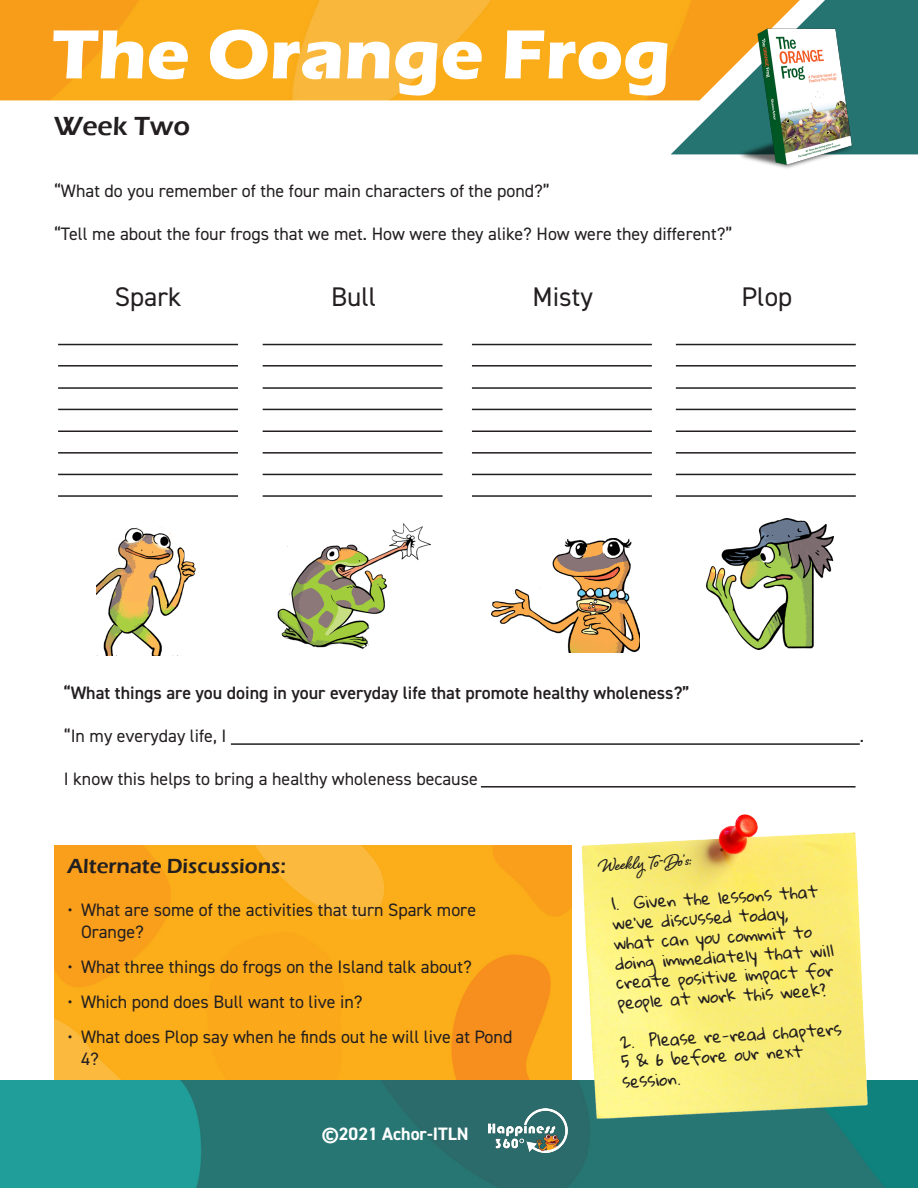
<style>
.page{position:relative;width:918px;height:1188px;background:#fff}
.page>*{position:absolute;margin:0;border:0;box-sizing:border-box;transform-origin:0 0}
.t1{font:700 72px "Eras ITC";color:#fff}
.t2{font:27px "DIN2014";color:#231f20}
.t3{font:600 27px "Eras ITC";color:#231f20}
.t4{font:700 22.65px "Shelby";color:#231f20}
.t5{font:600 21px "Eras ITC";color:#231f20}
.t6{font:18px/21.6px "DIN2014";color:#231f20}
.t7{font:600 18px "DIN2014";color:#231f20}
.t8{font:700 18px "DIN2014";color:#fff}
.t9{font:16.5px/19.8px "Gloria Hallelujah";color:#231f20}
.s1{color:#fff}
</style>
<div class="page">
<img style="left:0;top:1080px;width:918px;height:108px">
<img style="left:0;top:0;width:671px;height:100px">
<img style="left:671px;top:0;width:247px;height:154px">
<img style="left:489px;top:1108px;width:79px;height:44px">
<img style="left:54px;top:845px;width:518px;height:235px">
<img style="left:738px;top:29px;width:116px;height:140px">
<img style="left:277px;top:523px;width:153px;height:126px">
<img style="left:492px;top:539px;width:148px;height:114px">
<img style="left:706px;top:518px;width:128px;height:132px">
<img style="left:96px;top:527px;width:99px;height:128px">
<img style="left:577px;top:814px;width:301px;height:329px">
<hr style="left:58px;top:344px;width:180px;height:1px;background:#231f20">
<hr style="left:263px;top:344px;width:180px;height:1px;background:#231f20">
<hr style="left:472px;top:344px;width:180px;height:1px;background:#231f20">
<hr style="left:676px;top:344px;width:180px;height:1px;background:#231f20">
<hr style="left:58px;top:365px;width:180px;height:2px;background:#231f20">
<hr style="left:263px;top:365px;width:180px;height:2px;background:#231f20">
<hr style="left:472px;top:365px;width:180px;height:2px;background:#231f20">
<hr style="left:676px;top:365px;width:180px;height:2px;background:#231f20">
<hr style="left:58px;top:387px;width:180px;height:2px;background:#231f20">
<hr style="left:263px;top:387px;width:180px;height:2px;background:#231f20">
<hr style="left:472px;top:387px;width:180px;height:2px;background:#231f20">
<hr style="left:676px;top:387px;width:180px;height:2px;background:#231f20">
<hr style="left:58px;top:409px;width:180px;height:1px;background:#231f20">
<hr style="left:263px;top:409px;width:180px;height:1px;background:#231f20">
<hr style="left:472px;top:409px;width:180px;height:1px;background:#231f20">
<hr style="left:676px;top:409px;width:180px;height:1px;background:#231f20">
<hr style="left:58px;top:431px;width:180px;height:1px;background:#231f20">
<hr style="left:263px;top:431px;width:180px;height:1px;background:#231f20">
<hr style="left:472px;top:431px;width:180px;height:1px;background:#231f20">
<hr style="left:676px;top:431px;width:180px;height:1px;background:#231f20">
<hr style="left:58px;top:452px;width:180px;height:2px;background:#231f20">
<hr style="left:263px;top:452px;width:180px;height:2px;background:#231f20">
<hr style="left:472px;top:452px;width:180px;height:2px;background:#231f20">
<hr style="left:676px;top:452px;width:180px;height:2px;background:#231f20">
<hr style="left:58px;top:474px;width:180px;height:1px;background:#231f20">
<hr style="left:263px;top:474px;width:180px;height:1px;background:#231f20">
<hr style="left:472px;top:474px;width:180px;height:1px;background:#231f20">
<hr style="left:676px;top:474px;width:180px;height:1px;background:#231f20">
<hr style="left:58px;top:495px;width:180px;height:2px;background:#231f20">
<hr style="left:263px;top:495px;width:180px;height:2px;background:#231f20">
<hr style="left:472px;top:495px;width:180px;height:2px;background:#231f20">
<hr style="left:676px;top:495px;width:180px;height:2px;background:#231f20">
<hr style="left:231px;top:743px;width:629px;height:2px;background:#231f20">
<hr style="left:481px;top:786px;width:375px;height:2px;background:#231f20">
<p class="t1" style="left:52px;top:13px;width:620px">The Orange Frog</p>
<p class="t3" style="left:54px;top:111px;width:138px">Week Two</p>
<p class="t6" style="left:54px;top:179px;width:497px">“What do you remember of the four main characters of the pond?”</p>
<p class="t6" style="left:54px;top:222px;width:680px">“Tell me about the four frogs that we met. How were they alike? How were they different?”</p>
<p class="t2" style="left:115px;top:280px;width:68px">Spark</p>
<p class="t2" style="left:331px;top:280px;width:47px">Bull</p>
<p class="t2" style="left:532px;top:280px;width:62px">Misty</p>
<p class="t2" style="left:741px;top:280px;width:52px">Plop</p>
<p class="t7" style="left:64px;top:680px;width:627px">“What things are you doing in your everyday life that promote healthy wholeness?”</p>
<p class="t6" style="left:64px;top:724px;width:178px">“In my everyday life, I <span class="s1">_</span></p>
<p class="t6" style="left:64px;top:768px;width:416px">I know this helps to bring a healthy wholeness because</p>
<p class="t6" style="left:860px;top:724px;width:6px">.</p>
<p class="t5" style="left:68px;top:854px;width:220px">Alternate Discussions:</p>
<p class="t6" style="left:81px;top:899px;width:397px;text-indent:-14px">• What are some of the activities that turn Spark more<br>Orange?</p>
<p class="t6" style="left:68px;top:956px;width:406px">• What three things do frogs on the Island talk about?</p>
<p class="t6" style="left:68px;top:991px;width:297px">• Which pond does Bull want to live in?</p>
<p class="t6" style="left:81px;top:1026px;width:433px;text-indent:-14px">• What does Plop say when he finds out he will live at Pond<br>4?</p>
<p class="t8" style="left:322px;top:1122px;width:148px">©2021 Achor-ITLN</p>
<p class="t4" style="left:598px;top:850px;width:93px;rotate:-4deg">Weekly To-Do’s:</p>
<p class="t9" style="left:611px;top:894px;width:221px;rotate:-3deg">1. Given the lessons that we’ve discussed today, what can you commit to doing immediately that will create positive impact for people at work this week?</p>
<p class="t9" style="left:620px;top:1032px;width:224px;rotate:-3deg">2. Please re-read chapters<br>5 &amp; 6 before our next session.</p>
</div>
